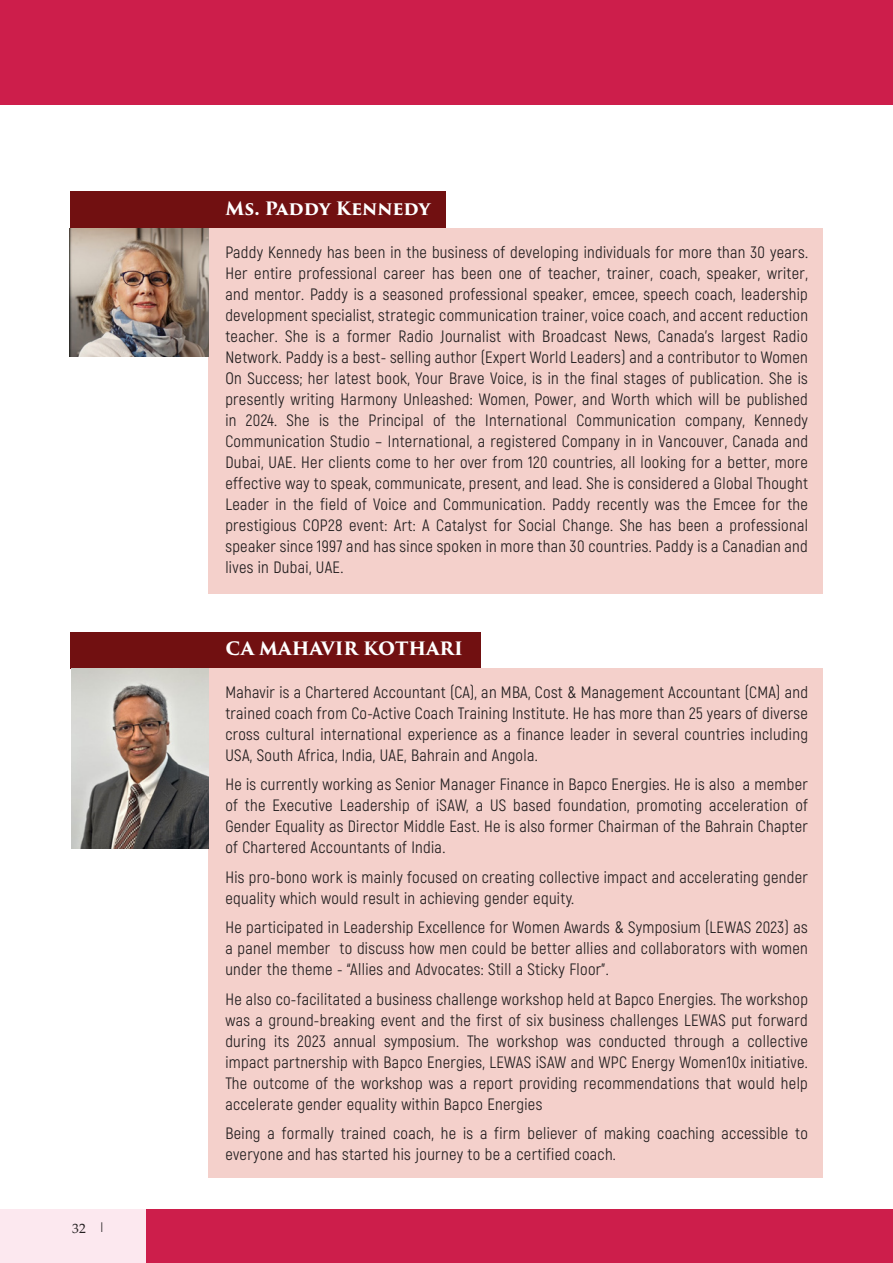
<style>
.page{position:relative;width:893px;height:1263px;background:#fff}
.page>*{position:absolute;margin:0;border:0;box-sizing:border-box;transform-origin:0 0}
.t1{font:700 18px "Trajan Pro 3";color:#fff}
.t2{font:16.5px/21px "Akrobat";letter-spacing:.02em;color:#231f20;text-align:justify}
.t3{font:13.5px "URW Palladio IT";color:#231f20}
</style>
<div class="page">
<div style="left:0;top:1210px;width:147px;height:53px;background:#fce8ef"></div>
<div style="left:147px;top:1210px;width:746px;height:53px;background:#cd1e4b"></div>
<div style="left:0;top:0;width:892px;height:104px;background:#cd1e4b"></div>
<div style="left:70px;top:192px;width:376px;height:36px;background:#711011"></div>
<div style="left:70px;top:632px;width:410px;height:36px;background:#711011"></div>
<div style="left:208px;top:228px;width:615px;height:366px;background:#f4d0cb"></div>
<div style="left:208px;top:668px;width:615px;height:510px;background:#f4d0cb"></div>
<img style="left:70px;top:228px;width:138px;height:128px">
<img style="left:72px;top:668px;width:136px;height:180px">
<p class="t3" style="left:72px;top:1219px;width:34px">32 |</p>
<p class="t1" style="left:225px;top:195px;width:207px">Ms. Paddy Kennedy</p>
<p class="t2" style="left:225px;top:241px;width:584px">Paddy Kennedy has been in the business of developing individuals for more than 30 years.<br>Her entire professional career has been one of teacher, trainer, coach, speaker, writer, and mentor. Paddy is a seasoned professional speaker, emcee, speech coach, leadership development specialist, strategic communication trainer, voice coach, and accent reduction teacher. She is a former Radio Journalist with Broadcast News, Canada’s largest Radio Network. Paddy is a best- selling author (Expert World Leaders) and a contributor to Women On Success; her latest book, Your Brave Voice, is in the final stages of publication. She is presently writing Harmony Unleashed: Women, Power, and Worth which will be published in 2024. She is the Principal of the International Communication company, Kennedy Communication Studio – International, a registered Company in in Vancouver, Canada and Dubai, UAE. Her clients come to her over from 120 countries, all looking for a better, more effective way to speak, communicate, present, and lead. She is considered a Global Thought Leader in the field of Voice and Communication. Paddy recently was the Emcee for the prestigious COP28 event: Art: A Catalyst for Social Change. She has been a professional speaker since 1997 and has since spoken in more than 30 countries. Paddy is a Canadian and lives in Dubai, UAE.</p>
<p class="t1" style="left:225px;top:635px;width:239px">CA MAHAVIR KOTHARI</p>
<p class="t2" style="left:225px;top:682px;width:584px">Mahavir is a Chartered Accountant (CA), an MBA, Cost &amp; Management Accountant (CMA) and trained coach from Co-Active Coach Training Institute. He has more than 25 years of diverse cross cultural international experience as a finance leader in several countries including USA, South Africa, India, UAE, Bahrain and Angola.</p>
<p class="t2" style="left:225px;top:774px;width:584px">He is currently working as Senior Manager Finance in Bapco Energies. He is also a member of the Executive Leadership of iSAW, a US based foundation, promoting acceleration of Gender Equality as Director Middle East. He is also former Chairman of the Bahrain Chapter of Chartered Accountants of India.</p>
<p class="t2" style="left:225px;top:867px;width:584px">His pro-bono work is mainly focused on creating collective impact and accelerating gender equality which would result in achieving gender equity.</p>
<p class="t2" style="left:225px;top:917px;width:584px">He participated in Leadership Excellence for Women Awards &amp; Symposium (LEWAS 2023) as a panel member to discuss how men could be better allies and collaborators with women under the theme - “Allies and Advocates: Still a Sticky Floor”.</p>
<p class="t2" style="left:225px;top:989px;width:584px">He also co-facilitated a business challenge workshop held at Bapco Energies. The workshop was a ground-breaking event and the first of six business challenges LEWAS put forward during its 2023 annual symposium. The workshop was conducted through a collective impact partnership with Bapco Energies, LEWAS iSAW and WPC Energy Women10x initiative.<br>The outcome of the workshop was a report providing recommendations that would help accelerate gender equality within Bapco Energies</p>
<p class="t2" style="left:225px;top:1123px;width:584px">Being a formally trained coach, he is a firm believer of making coaching accessible to everyone and has started his journey to be a certified coach.</p>
</div>
